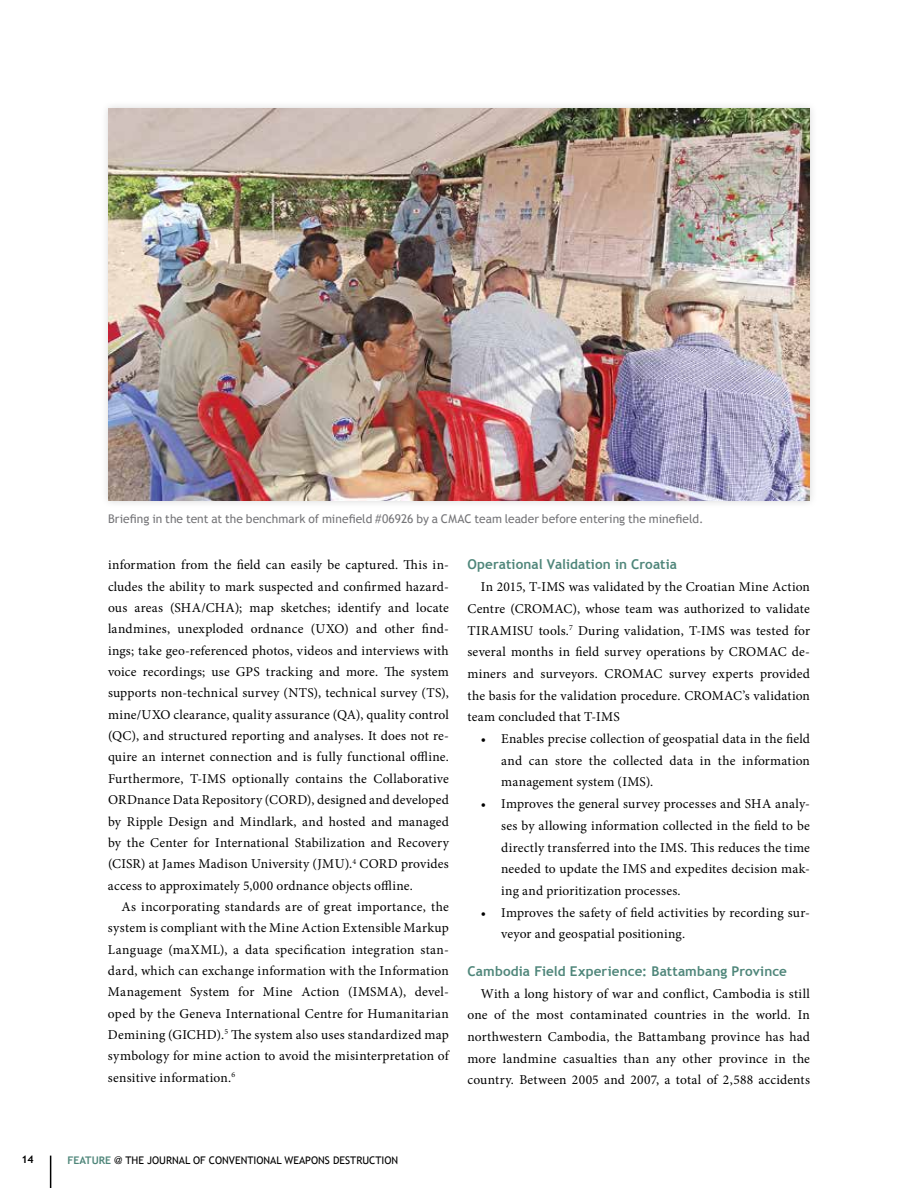
<style>
.page{position:relative;width:918px;height:1188px;background:#fff}
.page>*{position:absolute;margin:0;border:0;box-sizing:border-box;transform-origin:0 0}
.t1{font:13.5px/21.3px "Minion Pro";letter-spacing:.015em;color:#000;text-align:justify}
.t2{font:700 13.5px "Trebuchet MS";letter-spacing:.01em;color:#4f867a}
.t3{font:12px "Trebuchet MS";color:#757578}
.t4{font:10.5px "Trebuchet MS";color:#000}
.t5{font:700 10.5px "Trebuchet MS";color:#000}
.s1{font-weight:700;color:#4f867a}
.s2{font-family:"Univers";font-weight:300}
</style>
<div class="page">
<hr style="left:50px;top:1156px;width:1px;height:32px;background:#000">
<div style="left:100px;top:100px;width:718px;height:409px;background:#f8f8f8"></div>
<img style="left:108px;top:108px;width:702px;height:393px">
<p class="t3" style="left:108px;top:512px;width:597px">Briefing in the tent at the benchmark of minefield #06926 by a CMAC team leader before entering the minefield.</p>
<p class="t1" style="left:108px;top:554px;width:342px">information from the field can easily be captured. This in&shy;cludes the ability to mark suspected and confirmed hazard&shy;ous areas (SHA/CHA); map sketches; identify and locate landmines, unexploded ordnance (UXO) and other find&shy;ings; take geo-referenced photos, videos and interviews with voice recordings; use GPS tracking and more. The system supports non-technical survey (NTS), technical survey (TS), mine/UXO clearance, quality assurance (QA), quality control (QC), and structured reporting and analyses. It does not re&shy;quire an internet connection and is fully functional offline.<br>Furthermore, T-IMS optionally contains the Collaborative ORDnance Data Repository (CORD), designed and developed by Ripple Design and Mindlark, and hosted and managed by the Center for International Stabilization and Recovery (CISR) at James Madison University (JMU).<sup>4</sup> CORD provides access to approximately 5,000 ordnance objects offline.</p>
<p class="t1" style="left:108px;top:896px;width:342px;text-indent:14px">As incorporating standards are of great importance, the system is compliant with the Mine Action Extensible Markup Language (maXML), a data specification integration stan&shy;dard, which can exchange information with the Information Management System for Mine Action (IMSMA), devel&shy;oped by the Geneva International Centre for Humanitarian Demining (GICHD).<sup>5</sup> The system also uses standardized map symbology for mine action to avoid the misinterpretation of sensitive information.<sup>6</sup></p>
<p class="t2" style="left:467px;top:556px;width:211px">Operational Validation in Croatia</p>
<p class="t1" style="left:467px;top:576px;width:344px;line-height:21.8px;text-indent:14px">In 2015, T-IMS was validated by the Croatian Mine Action Centre (CROMAC), whose team was authorized to validate TIRAMISU tools.<sup>7</sup> During validation, T-IMS was tested for several months in field survey operations by CROMAC de&shy;miners and surveyors. CROMAC survey experts provided the basis for the validation procedure. CROMAC’s validation team concluded that T-IMS</p>
<p class="t1" style="left:501px;top:728px;width:310px;line-height:21.8px;text-indent:-20px">• Enables precise collection of geospatial data in the field and can store the collected data in the information management system (IMS).</p>
<p class="t1" style="left:501px;top:793px;width:310px;line-height:21.8px;text-indent:-20px">• Improves the general survey processes and SHA analy&shy;ses by allowing information collected in the field to be directly transferred into the IMS. This reduces the time needed to update the IMS and expedites decision mak&shy;ing and prioritization processes.</p>
<p class="t1" style="left:501px;top:902px;width:310px;line-height:21.8px;text-indent:-20px">• Improves the safety of field activities by recording sur&shy;veyor and geospatial positioning.</p>
<p class="t2" style="left:467px;top:963px;width:321px">Cambodia Field Experience: Battambang Province</p>
<p class="t1" style="left:467px;top:982px;width:344px;line-height:21.8px;text-indent:14px">With a long history of war and conflict, Cambodia is still one of the most contaminated countries in the world. In northwestern Cambodia, the Battambang province has had more landmine casualties than any other province in the country. Between 2005 and 2007, a total of 2,588 accidents</p>
<p class="t5" style="left:21px;top:1153px;width:14px">14</p>
<p class="t4" style="left:68px;top:1154px;width:332px"><span class="s1">FEATURE</span> <span class="s2">@</span> THE JOURNAL OF CONVENTIONAL WEAPONS DESTRUCTION</p>
</div>
